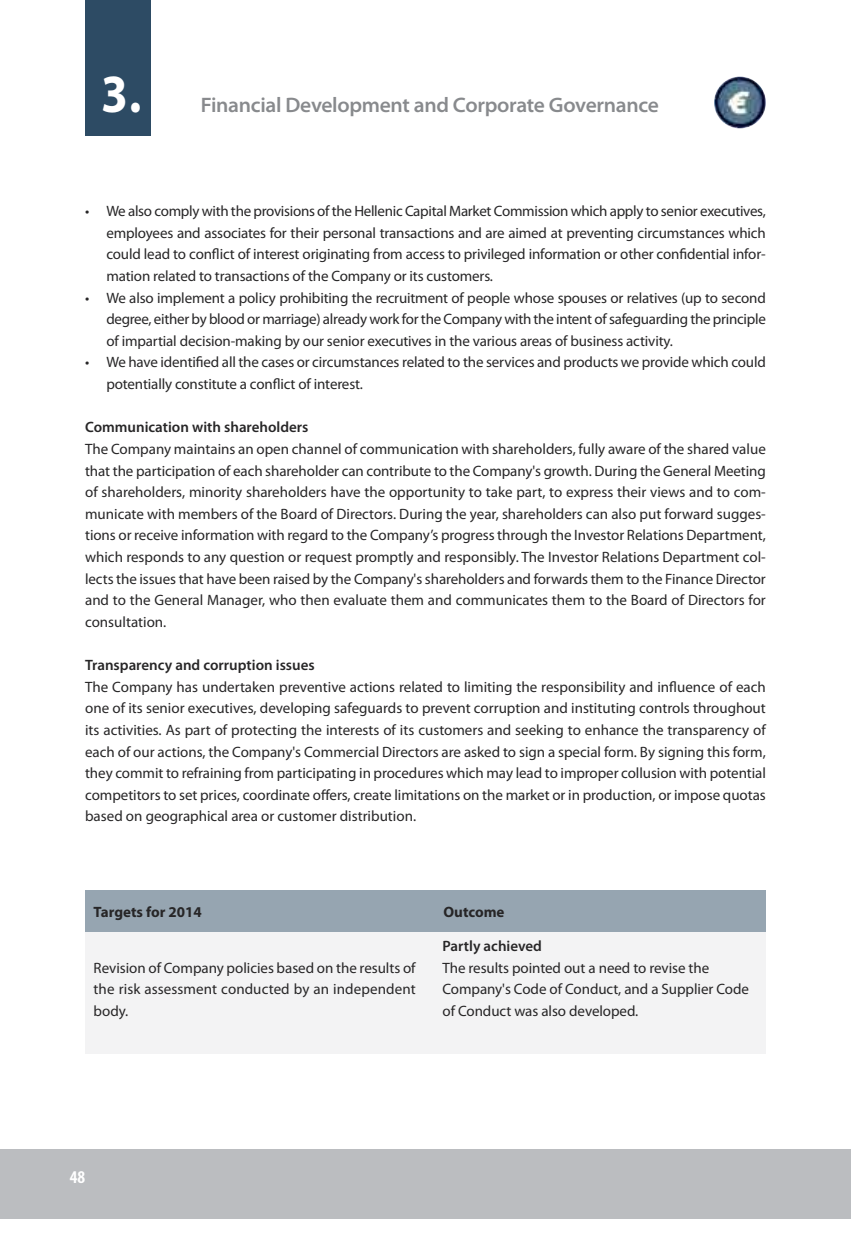
<style>
.page{position:relative;width:851px;height:1234px;background:#fff}
.page>*{position:absolute;margin:0;border:0;box-sizing:border-box;transform-origin:0 0}
.t1{font:700 54px "Myriad Pro";color:#fff;scale:.9 1}
.t2{font:600 semi-expanded 21px "Myriad Pro";letter-spacing:-.015em;color:#888a8d;scale:.95 1}
.t3{font:700 condensed 18px "Myriad Pro";color:#fff}
.t4{font:15px/21.6px "Myriad Pro";letter-spacing:-.01em;color:#272627;text-align:justify}
.t5{font:600 15px "Myriad Pro";color:#272627}
.t6{font:700 15px "Myriad Pro";color:#272627}
</style>
<div class="page">
<hr style="left:850px;top:0;width:1px;height:1233px;background:#e9e9e9">
<div style="left:85px;top:932px;width:680px;height:121px;background:#f3f3f4"></div>
<div style="left:85px;top:890px;width:680px;height:41px;background:#96a5b1"></div>
<div style="left:85px;top:0;width:66px;height:136px;background:#2d4b64"></div>
<div style="left:0;top:1148px;width:850px;height:70px;background:#bbbdc0"></div>
<img style="left:713px;top:77px;width:52px;height:51px;border-radius:50%">
<h1 class="t1" style="left:101px;top:74px;width:46px">3.</h1>
<h2 class="t2" style="left:201px;top:97px;width:483px">Financial Development and Corporate Governance</h2>
<p class="t4" style="left:106px;top:201px;width:661px;text-indent:-21px">• We also comply with the provisions of the Hellenic Capital Market Commission which apply to senior executives, employees and associates for their personal transactions and are aimed at preventing circumstances which could lead to conflict of interest originating from access to privileged information or other confidential infor&shy;mation related to transactions of the Company or its customers.</p>
<p class="t4" style="left:106px;top:288px;width:661px;text-indent:-21px">• We also implement a policy prohibiting the recruitment of people whose spouses or relatives (up to second degree, either by blood or marriage) already work for the Company with the intent of safeguarding the principle of impartial decision-making by our senior executives in the various areas of business activity.</p>
<p class="t4" style="left:106px;top:353px;width:661px;text-indent:-21px">• We have identified all the cases or circumstances related to the services and products we provide which could potentially constitute a conflict of interest.</p>
<p class="t5" style="left:85px;top:421px;width:225px">Communication with shareholders</p>
<p class="t4" style="left:85px;top:439px;width:682px">The Company maintains an open channel of communication with shareholders, fully aware of the shared value that the participation of each shareholder can contribute to the Company's growth. During the General Meeting of shareholders, minority shareholders have the opportunity to take part, to express their views and to com&shy;municate with members of the Board of Directors. During the year, shareholders can also put forward sugges&shy;tions or receive information with regard to the Company’s progress through the Investor Relations Department, which responds to any question or request promptly and responsibly. The Investor Relations Department col&shy;lects the issues that have been raised by the Company's shareholders and forwards them to the Finance Director and to the General Manager, who then evaluate them and communicates them to the Board of Directors for consultation.</p>
<p class="t5" style="left:85px;top:659px;width:231px">Transparency and corruption issues</p>
<p class="t4" style="left:85px;top:677px;width:682px">The Company has undertaken preventive actions related to limiting the responsibility and influence of each one of its senior executives, developing safeguards to prevent corruption and instituting controls throughout its activities. As part of protecting the interests of its customers and seeking to enhance the transparency of each of our actions, the Company's Commercial Directors are asked to sign a special form. By signing this form, they commit to refraining from participating in procedures which may lead to improper collusion with potential competitors to set prices, coordinate offers, create limitations on the market or in production, or impose quotas based on geographical area or customer distribution.</p>
<p class="t6" style="left:94px;top:905px;width:110px">Targets for 2014</p>
<p class="t6" style="left:443px;top:905px;width:63px">Outcome</p>
<p class="t5" style="left:442px;top:940px;width:101px">Partly achieved</p>
<p class="t4" style="left:442px;top:957px;width:308px;text-align:left">The results pointed out a need to revise the<br>Company's Code of Conduct, and a Supplier Code of Conduct was also developed.</p>
<p class="t4" style="left:94px;top:957px;width:323px">Revision of Company policies based on the results of the risk assessment conducted by an independent body.</p>
<p class="t3" style="left:70px;top:1170px;width:17px">48</p>
</div>
